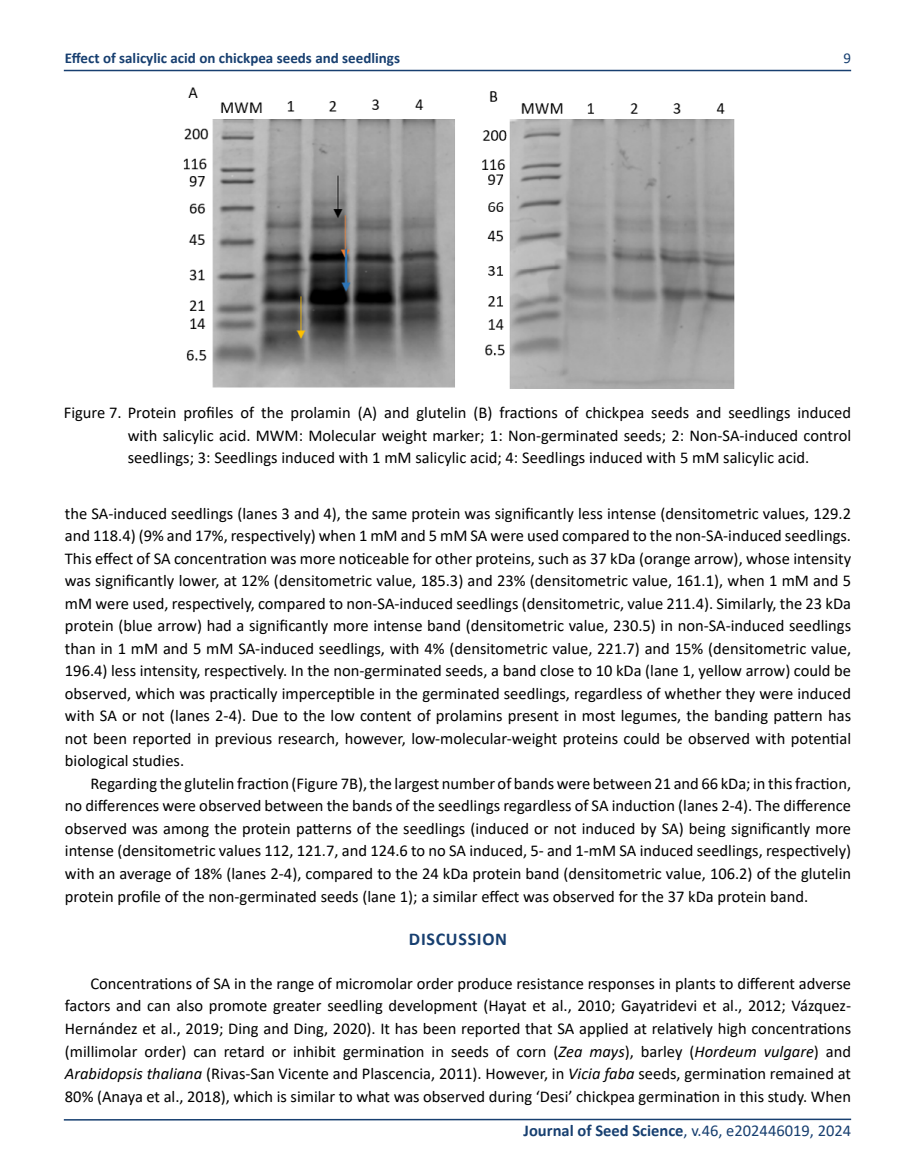
<style>
.page{position:relative;width:915px;height:1170px;background:#fff}
.page>*{position:absolute;margin:0;border:0;box-sizing:border-box;transform-origin:0 0}
.t1{font:700 18px "Calibri";letter-spacing:.04em;color:#173f70}
.t2{font:16.5px/22.5px "Calibri";color:#000;text-align:justify}
.t3{font:16.5px "Calibri";color:#173f70}
.t4{font:700 15px "Calibri";color:#173f70}
.t5{font:15px "Calibri";color:#173f70}
.s1{font-style:italic}
.s2{font-weight:700}
</style>
<div class="page">
<svg style="left:63px;top:1118px;width:789px;height:3px;background:#8a9eb7"></svg>
<hr style="left:64px;top:70px;width:786px;height:1px;background:#173f70">
<img style="left:183px;top:87px;width:552px;height:302px">
<p class="t4" style="left:65px;top:48px;width:336px">Effect of salicylic acid on chickpea seeds and seedlings</p>
<p class="t5" style="left:843px;top:47px;width:9px">9</p>
<p class="t2" style="left:128px;top:401px;width:724px;text-indent:-64px">Figure 7. Protein profiles of the prolamin (A) and glutelin (B) fractions of chickpea seeds and seedlings induced with salicylic acid. MWM: Molecular weight marker; 1: Non-germinated seeds; 2: Non-SA-induced control seedlings; 3: Seedlings induced with 1 mM salicylic acid; 4: Seedlings induced with 5 mM salicylic acid.</p>
<p class="t2" style="left:65px;top:501px;width:787px">the SA-induced seedlings (lanes 3 and 4), the same protein was significantly less intense (densitometric values, 129.2 and 118.4) (9% and 17%, respectively) when 1 mM and 5 mM SA were used compared to the non-SA-induced seedlings.<br>This effect of SA concentration was more noticeable for other proteins, such as 37 kDa (orange arrow), whose intensity was significantly lower, at 12% (densitometric value, 185.3) and 23% (densitometric value, 161.1), when 1 mM and 5 mM were used, respectively, compared to non-SA-induced seedlings (densitometric, value 211.4). Similarly, the 23 kDa protein (blue arrow) had a significantly more intense band (densitometric value, 230.5) in non-SA-induced seedlings than in 1 mM and 5 mM SA-induced seedlings, with 4% (densitometric value, 221.7) and 15% (densitometric value, 196.4) less intensity, respectively. In the non-germinated seeds, a band close to 10 kDa (lane 1, yellow arrow) could be observed, which was practically imperceptible in the germinated seedlings, regardless of whether they were induced with SA or not (lanes 2-4). Due to the low content of prolamins present in most legumes, the banding pattern has not been reported in previous research, however, low-molecular-weight proteins could be observed with potential biological studies.</p>
<p class="t2" style="left:65px;top:771px;width:787px;text-indent:26px">Regarding the glutelin fraction (Figure 7B), the largest number of bands were between 21 and 66 kDa; in this fraction, no differences were observed between the bands of the seedlings regardless of SA induction (lanes 2-4). The difference observed was among the protein patterns of the seedlings (induced or not induced by SA) being significantly more intense (densitometric values 112, 121.7, and 124.6 to no SA induced, 5- and 1-mM SA induced seedlings, respectively) with an average of 18% (lanes 2-4), compared to the 24 kDa protein band (densitometric value, 106.2) of the glutelin protein profile of the non-germinated seeds (lane 1); a similar effect was observed for the 37 kDa protein band.</p>
<p class="t1" style="left:409px;top:926px;width:100px">DISCUSSION</p>
<p class="t2" style="left:65px;top:971px;width:787px;text-indent:26px">Concentrations of SA in the range of micromolar order produce resistance responses in plants to different adverse factors and can also promote greater seedling development (Hayat et al., 2010; Gayatridevi et al., 2012; Vázquez-Hernández et al., 2019; Ding and Ding, 2020). It has been reported that SA applied at relatively high concentrations (millimolar order) can retard or inhibit germination in seeds of corn (<span class="s1">Zea mays</span>), barley (<span class="s1">Hordeum vulgare</span>) and <span class="s1">Arabidopsis thaliana</span> (Rivas-San Vicente and Plascencia, 2011). However, in <span class="s1">Vicia faba</span> seeds, germination remained at 80% (Anaya et al., 2018), which is similar to what was observed during ‘Desi’ chickpea germination in this study. When</p>
<p class="t3" style="left:523px;top:1118px;width:329px"><span class="s2">Journal of Seed Science</span>, v.46, e202446019, 2024</p>
</div>
